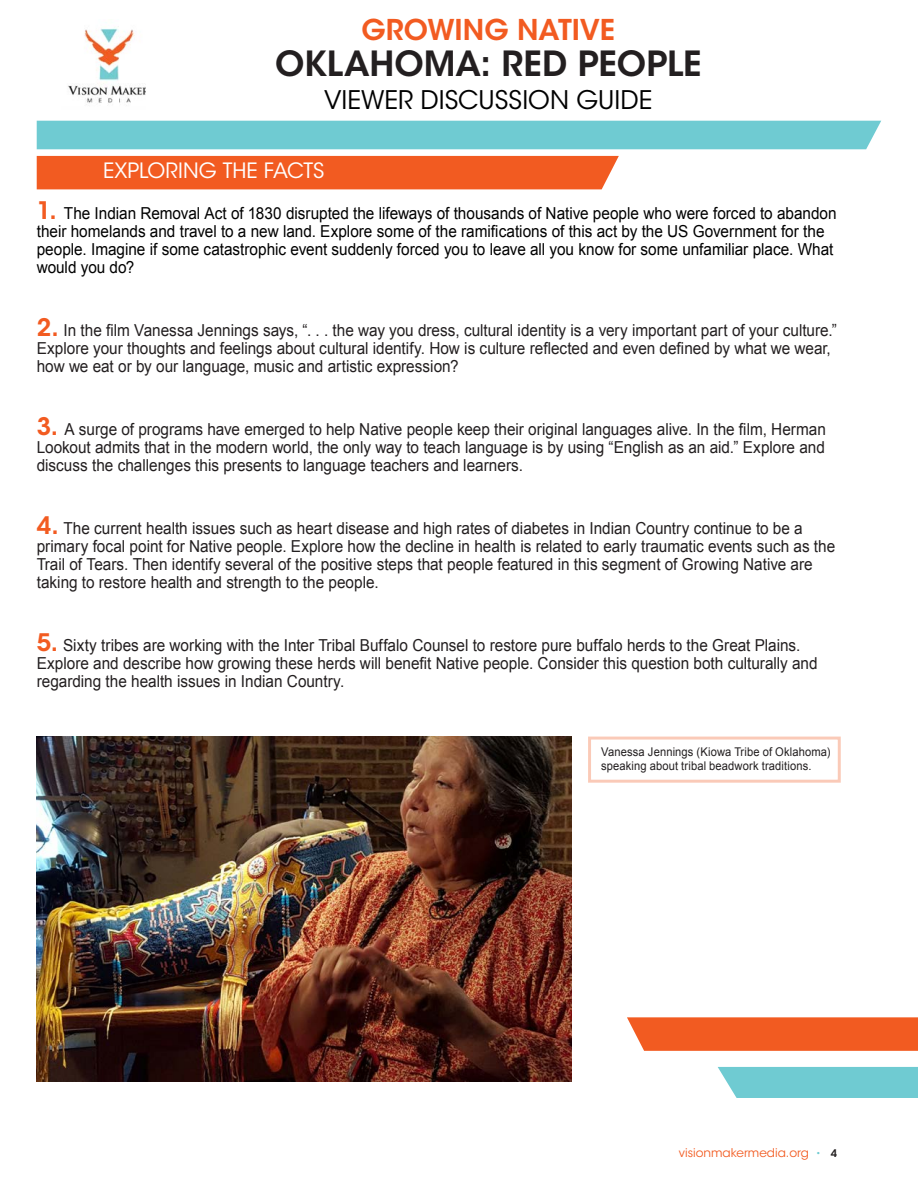
<style>
.page{position:relative;width:918px;height:1188px;background:#fff}
.page>*{position:absolute;margin:0;border:0;box-sizing:border-box;transform-origin:0 0}
.t1{font:600 34.5px "ITC Avant Garde Std";letter-spacing:-.005em;color:#231f20}
.t2{font:600 28.5px "ITC Avant Garde Std";letter-spacing:-.005em;color:#f25b21}
.t3{font:25.5px "ITC Avant Garde Std";letter-spacing:.005em;color:#000}
.photo_captions{font:21px "ITC Avant Garde Std";color:#fff}
.photo_captions-2{font:16.5px/18px "Arial";color:#231f20;scale:.93 1}
.photo_captions-3{font:16.5px/18px "Arial";color:#000;scale:.93 1}
.photo_captions-4{font:12px/13.5px "Arial";letter-spacing:.01em;color:#231f20;scale:.93 1}
.t4{font:12px "ITC Avant Garde Std";color:#f25b21}
.s1{font-family:"ITC Avant Garde Std";font-weight:600;font-size:24px;color:#f25b21}
.s2{font-size:10.5px;color:#6fcbd2}
.s3{font-weight:600;font-size:10.5px;color:#231f20}
</style>
<div class="page">
<img style="left:68px;top:26px;width:78px;height:77px">
<div style="left:37px;top:121px;width:844px;height:28px;background:#6fcbd2"></div>
<div style="left:37px;top:156px;width:582px;height:33px;background:#f25b21"></div>
<img style="left:37px;top:737px;width:535px;height:345px">
<svg style="left:627px;top:1017px;width:291px;height:34px"></svg>
<div style="left:718px;top:1067px;width:200px;height:31px;background:#6fcbd2"></div>
<h2 class="t2" style="left:362px;top:12px;width:255px">GROWING NATIVE</h2>
<h1 class="t1" style="left:275px;top:42px;width:428px">OKLAHOMA: RED PEOPLE</h1>
<h3 class="t3" style="left:324px;top:85px;width:330px">VIEWER DISCUSSION GUIDE</h3>
<p class="photo_captions" style="left:103px;top:158px;width:223px">EXPLORING THE FACTS</p>
<p class="photo_captions-3" style="left:37px;top:205px;width:862px"><span class="s1">1.</span> The Indian Removal Act of 1830 disrupted the lifeways of thousands of Native people who were forced to abandon their homelands and travel to a new land. Explore some of the ramifications of this act by the US Government for the people. Imagine if some catastrophic event suddenly forced you to leave all you know for some unfamiliar place. What would you do?</p>
<p class="photo_captions-2" style="left:37px;top:322px;width:862px"><span class="s1">2.</span> In the film Vanessa Jennings says, “. . . the way you dress, cultural identity is a very important part of your culture.”<br>Explore your thoughts and feelings about cultural identify. How is culture reflected and even defined by what we wear, how we eat or by our language, music and artistic expression?</p>
<p class="photo_captions-2" style="left:37px;top:421px;width:850px;text-align:justify"><span class="s1">3.</span> A surge of programs have emerged to help Native people keep their original languages alive. In the film, Herman Lookout admits that in the modern world, the only way to teach language is by using “English as an aid.” Explore and discuss the challenges this presents to language teachers and learners.</p>
<p class="photo_captions-2" style="left:37px;top:520px;width:860px"><span class="s1">4.</span> The current health issues such as heart disease and high rates of diabetes in Indian Country continue to be a primary focal point for Native people. Explore how the decline in health is related to early traumatic events such as the Trail of Tears. Then identify several of the positive steps that people featured in this segment of Growing Native are taking to restore health and strength to the people.</p>
<p class="photo_captions-2" style="left:37px;top:637px;width:841px"><span class="s1">5.</span> Sixty tribes are working with the Inter Tribal Buffalo Counsel to restore pure buffalo herds to the Great Plains.<br>Explore and describe how growing these herds will benefit Native people. Consider this question both culturally and regarding the health issues in Indian Country.</p>
<p class="photo_captions-4" style="left:601px;top:745px;width:248px">Vanessa Jennings (Kiowa Tribe of Oklahoma) speaking about tribal beadwork traditions.</p>
<p class="t4" style="left:679px;top:1146px;width:160px">visionmakermedia.org <span class="s2">•</span> <span class="s3">4</span></p>
</div>
